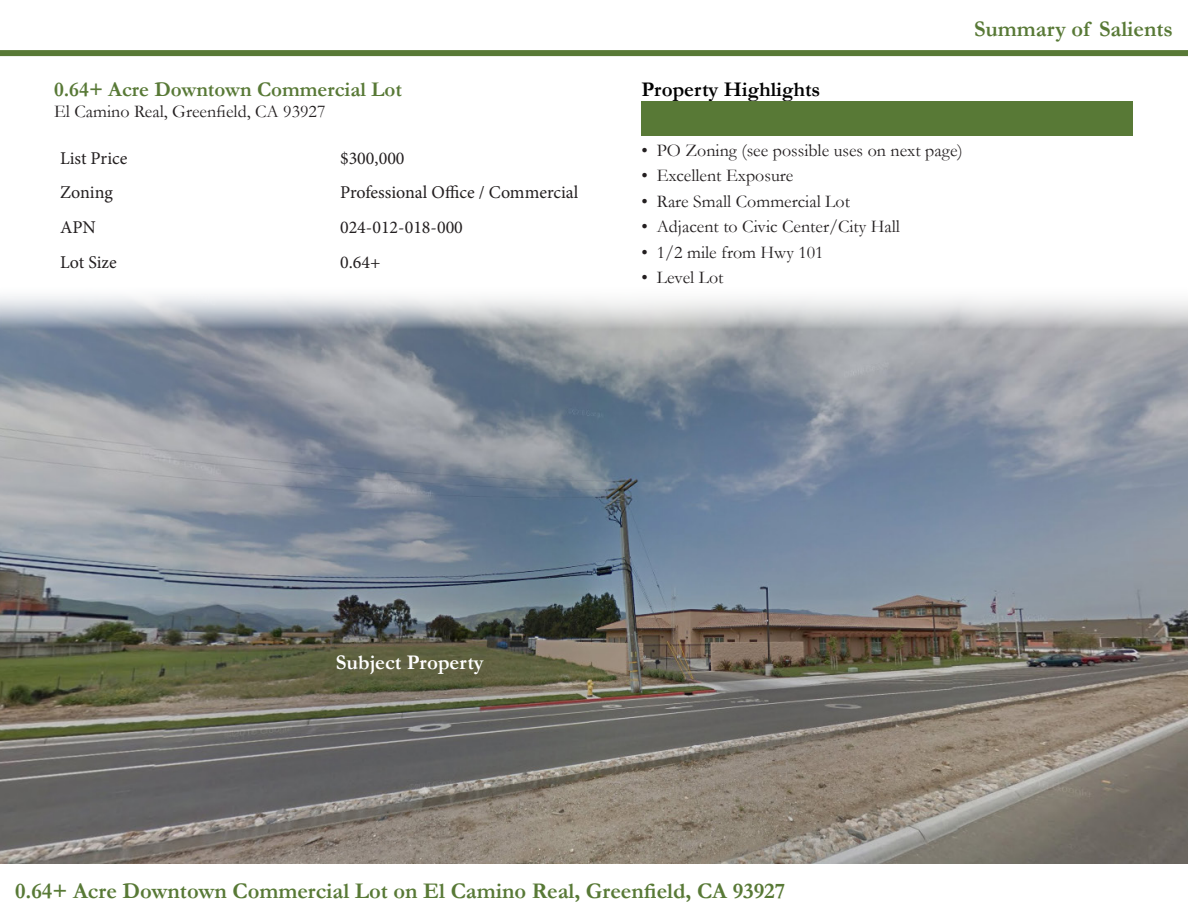
<style>
.page{position:relative;width:1188px;height:918px;background:#fff}
.page>*{position:absolute;margin:0;border:0;box-sizing:border-box;transform-origin:0 0}
.t1{font:700 22.5px "Garamond";color:#587936}
.t2{font:700 21px "Garamond";color:#587936}
.t3{font:700 21px "Garamond";color:#000}
.t4{font:700 21px "Garamond";color:#fff}
.t5{font:18px "Garamond";color:#231f20}
.t6{font:18px "Minion Pro";color:#231f20}
</style>
<div class="page">
<div style="left:0;top:50px;width:1188px;height:6px;background:#587936"></div>
<img style="left:0;top:296px;width:1188px;height:568px">
<div style="left:641px;top:102px;width:491px;height:34px;background:#587936"></div>
<p class="t2" style="left:54px;top:75px;width:350px">0.64+ Acre Downtown Commercial Lot</p>
<p class="t5" style="left:54px;top:99px;width:273px">El Camino Real, Greenfield, CA 93927</p>
<p class="t6" style="left:60px;top:146px;width:69px">List Price</p>
<p class="t6" style="left:340px;top:146px;width:66px">$300,000</p>
<p class="t6" style="left:60px;top:181px;width:54px">Zoning</p>
<p class="t6" style="left:340px;top:181px;width:240px">Professional Office / Commercial</p>
<p class="t6" style="left:60px;top:215px;width:37px">APN</p>
<p class="t6" style="left:340px;top:215px;width:124px">024-012-018-000</p>
<p class="t6" style="left:60px;top:250px;width:58px">Lot Size</p>
<p class="t6" style="left:340px;top:250px;width:42px">0.64+</p>
<p class="t3" style="left:641px;top:75px;width:181px">Property Highlights</p>
<p class="t1" style="left:974px;top:14px;width:200px">Summary of Salients</p>
<p class="t5" style="left:641px;top:138px;width:323px">• PO Zoning (see possible uses on next page)</p>
<p class="t5" style="left:641px;top:163px;width:153px">• Excellent Exposure</p>
<p class="t5" style="left:641px;top:189px;width:210px">• Rare Small Commercial Lot</p>
<p class="t5" style="left:641px;top:214px;width:260px">• Adjacent to Civic Center/City Hall</p>
<p class="t5" style="left:641px;top:240px;width:184px">• 1/2 mile from Hwy 101</p>
<p class="t5" style="left:641px;top:265px;width:84px">• Level Lot</p>
<p class="t4" style="left:336px;top:648px;width:149px">Subject Property</p>
<p class="t1" style="left:15px;top:876px;width:772px">0.64+ Acre Downtown Commercial Lot on El Camino Real, Greenfield, CA 93927</p>
</div>
